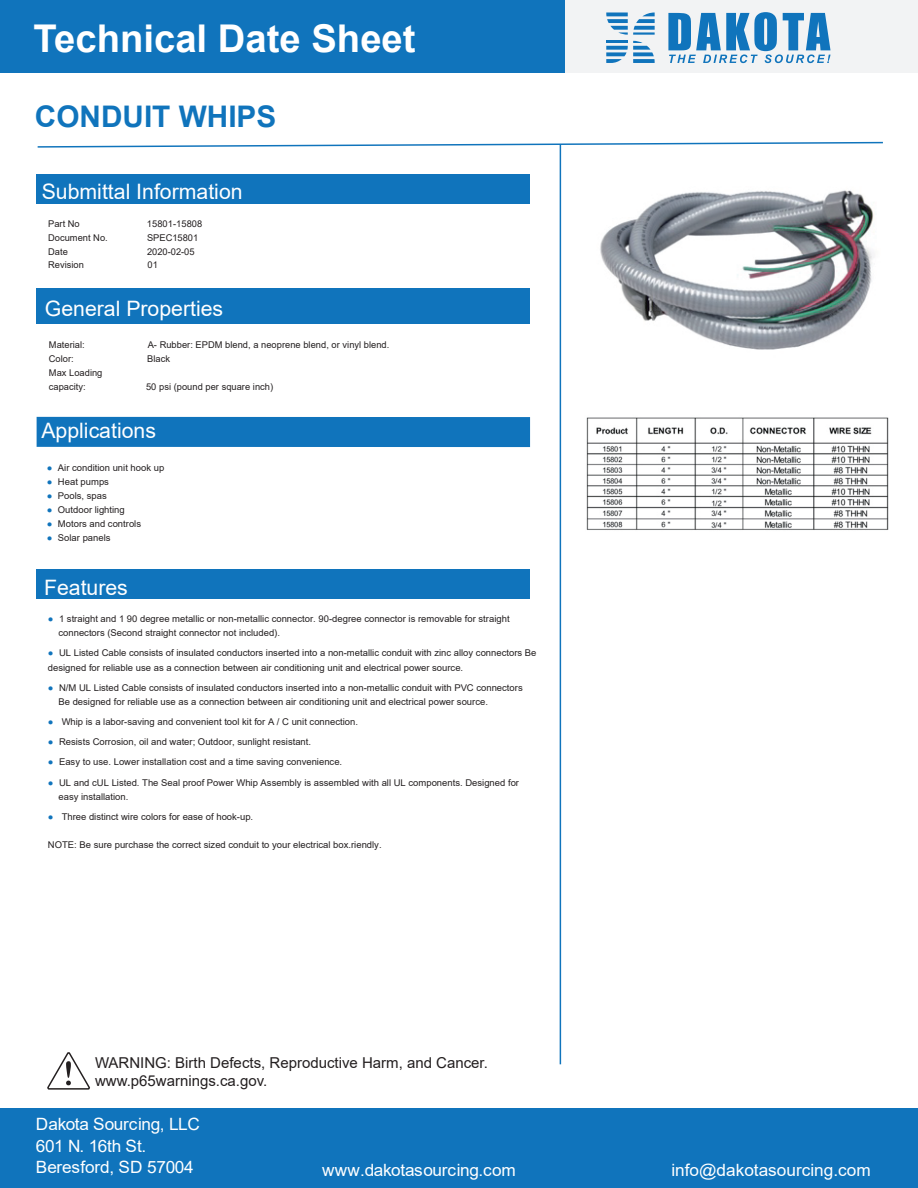
<style>
.page{position:relative;width:918px;height:1188px;background:#fff}
.page>*{position:absolute;margin:0;border:0;box-sizing:border-box;transform-origin:0 0}
.t1{font:700 38.25px "Arial";color:#fff}
.t2{font:700 29.7px "Arial";color:#1074bc}
.t3{font:21.3px "Arial";color:#fff}
.t4{font:16.95px/21.5px "Arial";letter-spacing:-.005em;color:#fff}
.t5{font:15px/18px "Arial";color:#231f20}
.t6{font:9.3px/14.2px "Arial";color:#231f20}
.s1{color:#1074bc}
</style>
<div class="page">
<img style="left:600px;top:190px;width:274px;height:160px">
<div style="left:36px;top:174px;width:494px;height:30px;background:#1074bc"></div>
<div style="left:36px;top:294px;width:494px;height:30px;background:#1074bc"></div>
<div style="left:36px;top:288px;width:494px;height:30px;background:#1074bc"></div>
<div style="left:564px;top:0;width:354px;height:72px;background:#f2f3f4"></div>
<div style="left:0;top:1108px;width:918px;height:80px;background:#1074bc"></div>
<div style="left:0;top:0;width:564px;height:72px;background:#1074bc"></div>
<svg style="left:606px;top:41px;width:49px;height:22px"></svg>
<hr style="left:606px;top:41px;width:22px;height:2px;background:#1074bc">
<svg style="left:606px;top:12px;width:49px;height:23px"></svg>
<svg style="left:668px;top:12px;width:163px;height:51px"></svg>
<hr style="left:560px;top:144px;width:1px;height:920px;background:#1074bc">
<svg style="left:37px;top:141px;width:846px;height:7px"></svg>
<div style="left:37px;top:417px;width:493px;height:30px;background:#1074bc"></div>
<div style="left:36px;top:569px;width:494px;height:30px;background:#1074bc"></div>
<img style="left:586px;top:417px;width:303px;height:113px">
<svg style="left:47px;top:1052px;width:43px;height:38px"></svg>
<h1 class="t1" style="left:34px;top:12px;width:384px">Technical Date Sheet</h1>
<h2 class="t2" style="left:35px;top:96px;width:243px">CONDUIT WHIPS</h2>
<h3 class="t3" style="left:42px;top:177px;width:202px">Submittal Information</h3>
<p class="t6" style="left:48px;top:217px;width:33px">Part No</p>
<p class="t6" style="left:147px;top:217px;width:57px">15801-15808</p>
<p class="t6" style="left:48px;top:231px;width:61px;line-height:13.8px">Document No.<br>Date<br>Revision</p>
<p class="t6" style="left:147px;top:230px;width:53px">SPEC15801</p>
<p class="t6" style="left:147px;top:244px;width:49px">2020-02-05</p>
<p class="t6" style="left:148px;top:258px;width:12px">01</p>
<h3 class="t3" style="left:45px;top:293px;width:180px">General Properties</h3>
<p class="t6" style="left:49px;top:337px;width:37px">Material:</p>
<p class="t6" style="left:148px;top:337px;width:243px">A- Rubber: EPDM blend, a neoprene blend, or vinyl blend.</p>
<p class="t6" style="left:49px;top:351px;width:26px">Color:</p>
<p class="t6" style="left:147px;top:351px;width:24px">Black</p>
<p class="t6" style="left:49px;top:366px;width:55px">Max Loading capacity:</p>
<p class="t6" style="left:146px;top:380px;width:129px">50 psi (pound per square inch)</p>
<h3 class="t3" style="left:41px;top:416px;width:116px">Applications</h3>
<p class="t6" style="left:47px;top:460px;width:119px"><span class="s1">●</span> Air condition unit hook up</p>
<p class="t6" style="left:47px;top:474px;width:64px"><span class="s1">●</span> Heat pumps</p>
<p class="t6" style="left:47px;top:488px;width:62px"><span class="s1">●</span> Pools, spas</p>
<p class="t6" style="left:47px;top:503px;width:79px"><span class="s1">●</span> Outdoor lighting</p>
<p class="t6" style="left:47px;top:517px;width:96px"><span class="s1">●</span> Motors and controls</p>
<p class="t6" style="left:47px;top:531px;width:65px"><span class="s1">●</span> Solar panels</p>
<h3 class="t3" style="left:43px;top:572px;width:122px">Specification</h3>
<h3 class="t3" style="left:44px;top:573px;width:85px">Features</h3>
<p class="t6" style="left:58px;top:612px;width:453px;text-indent:-11px"><span class="s1">●</span> 1 straight and 1 90 degree metallic or non-metallic connector. 90-degree connector is removable for straight connectors (Second straight connector not included).</p>
<p class="t6" style="left:48px;top:646px;width:490px"><span class="s1">●</span> UL Listed Cable consists of insulated conductors inserted into a non-metallic conduit with zinc alloy connectors Be designed for reliable use as a connection between air conditioning unit and electrical power source.</p>
<p class="t6" style="left:58px;top:680px;width:466px;text-indent:-11px"><span class="s1">●</span> N/M UL Listed Cable consists of insulated conductors inserted into a non-metallic conduit with PVC connectors<br>Be designed for reliable use as a connection between air conditioning unit and electrical power source.</p>
<p class="t6" style="left:48px;top:715px;width:312px"><span class="s1">●</span> Whip is a labor-saving and convenient tool kit for A / C unit connection.</p>
<p class="t6" style="left:48px;top:735px;width:265px"><span class="s1">●</span> Resists Corrosion, oil and water; Outdoor, sunlight resistant.</p>
<p class="t6" style="left:48px;top:755px;width:296px"><span class="s1">●</span> Easy to use. Lower installation cost and a time saving convenience.</p>
<p class="t6" style="left:58px;top:775px;width:462px;text-indent:-11px"><span class="s1">●</span> UL and cUL Listed. The Seal proof Power Whip Assembly is assembled with all UL components. Designed for easy installation.</p>
<p class="t6" style="left:48px;top:810px;width:207px"><span class="s1">●</span> Three distinct wire colors for ease of hook-up.</p>
<p class="t6" style="left:48px;top:838px;width:335px">NOTE: Be sure purchase the correct sized conduit to your electrical box.riendly.</p>
<h3 class="t5" style="left:95px;top:1054px;width:394px">WARNING: Birth Defects, Reproductive Harm, and Cancer. www.p65warnings.ca.gov.</h3>
<h3 class="t4" style="left:36px;top:1114px;width:166px">Dakota Sourcing, LLC<br>601 N. 16th St.<br>Beresford, SD 57004</h3>
<h3 class="t4" style="left:322px;top:1159px;width:195px">www.dakotasourcing.com</h3>
<h3 class="t4" style="left:671px;top:1159px;width:201px">info@dakotasourcing.com</h3>
</div>
